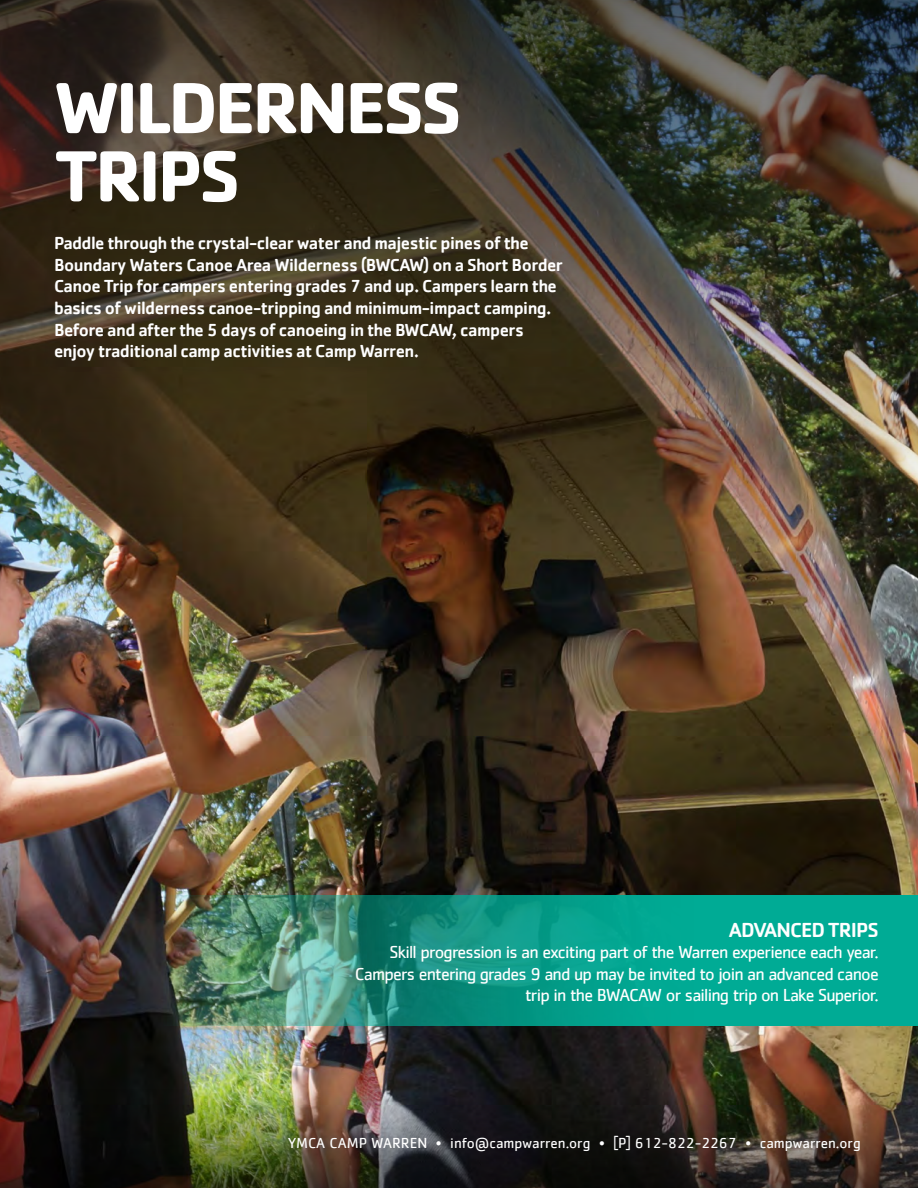
<style>
.page{position:relative;width:918px;height:1188px;background:#fff}
.page>*{position:absolute;margin:0;border:0;box-sizing:border-box;transform-origin:0 0}
.t1{font:700 75px/68.2px "Cachet";letter-spacing:-.05em;color:#fff}
.t2{font:500 21px "Cachet";letter-spacing:-.045em;color:#fff}
.t3{font:500 18px/21.6px "Cachet";letter-spacing:-.03em;color:#fff}
.t4{font:18px/21.6px "Cachet";letter-spacing:-.045em;color:#fff;text-align:right}
.t5{font:15px "Cachet";color:#fff}
</style>
<div class="page">
<img style="left:0;top:517px;width:918px;height:572px">
<img style="left:0;top:0;width:918px;height:517px">
<div style="left:41px;top:224px;width:536px;height:152px;background:#231f20;opacity:.2"></div>
<img style="left:0;top:1089px;width:918px;height:99px">
<img style="left:163px;top:895px;width:755px;height:131px">
<h1 class="t1" style="left:54px;top:71px;width:410px">WILDERNESS<br>TRIPS</h1>
<p class="t3" style="left:54px;top:232px;width:511px">Paddle through the crystal-clear water and majestic pines of the Boundary Waters Canoe Area Wilderness (BWCAW) on a Short Border Canoe Trip for campers entering grades 7 and up. Campers learn the basics of wilderness canoe-tripping and minimum-impact camping.<br>Before and after the 5 days of canoeing in the BWCAW, campers enjoy traditional camp activities at Camp Warren.</p>
<p class="t2" style="left:729px;top:917px;width:152px">ADVANCED TRIPS</p>
<p class="t4" style="left:355px;top:941px;width:525px">Skill progression is an exciting part of the Warren experience each year.<br>Campers entering grades 9 and up may be invited to join an advanced canoe trip in the BWACAW or sailing trip on Lake Superior.</p>
<p class="t5" style="left:288px;top:1134px;width:574px">YMCA CAMP WARREN • info@campwarren.org • [P] 612-822-2267 • campwarren.org</p>
</div>
